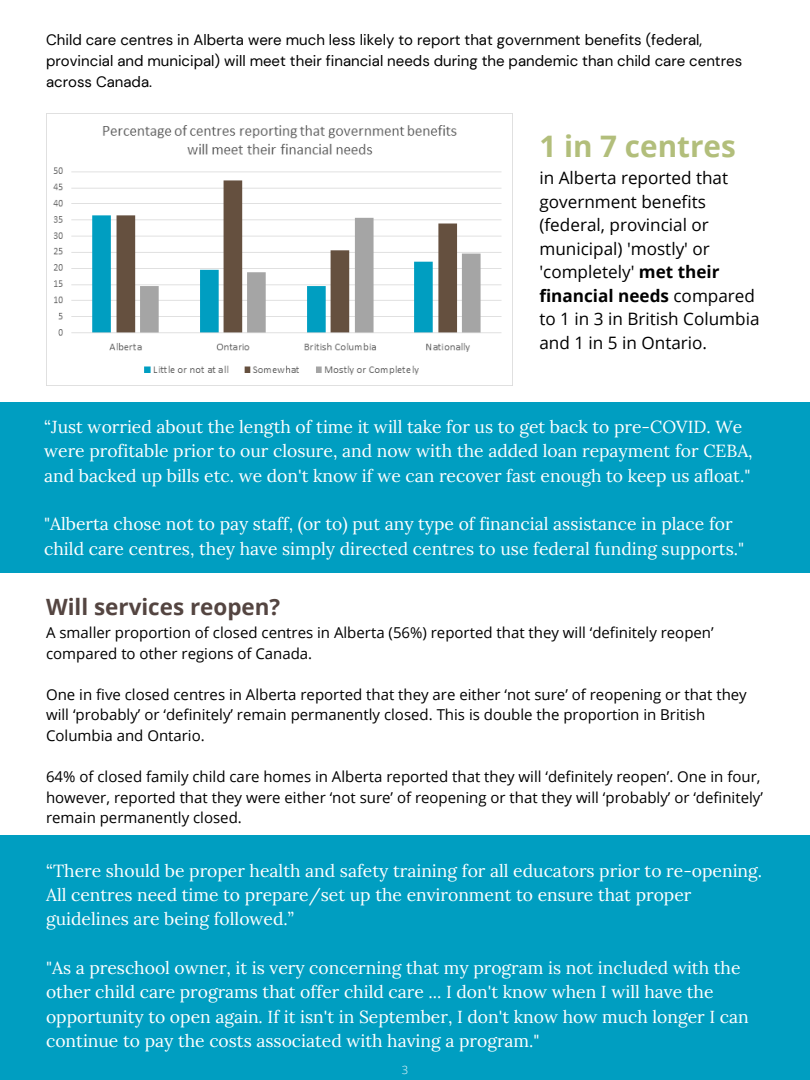
<style>
.page{position:relative;width:810px;height:1080px;background:#fff}
.page>*{position:absolute;margin:0;border:0;box-sizing:border-box;transform-origin:0 0}
.t1{font:700 29.62px "Open Sans";color:#b2be7b}
.t2{font:700 22.44px "Open Sans";color:#544541}
.t3{font:17.5px/24.4px "Lora";color:#fff}
.t4{font:17.12px/23.6px "Open Sans";color:#000}
.t5{font:15px/20.6px "Open Sans";color:#000}
.t6{font:15px/20.6px "DM Sans";color:#000}
.t7{font:300 11.25px "Open Sans";color:#fff}
.s1{font-weight:700}
</style>
<div class="page">
<div style="left:0;top:402px;width:810px;height:171px;background:#009ec1"></div>
<div style="left:0;top:835px;width:810px;height:245px;background:#009ec1"></div>
<img style="left:46px;top:113px;width:466px;height:272px">
<p class="t6" style="left:46px;top:30px;width:698px">Child care centres in Alberta were much less likely to report that government benefits (federal, provincial and municipal) will meet their financial needs during the pandemic than child care centres across Canada.</p>
<h1 class="t1" style="left:539px;top:125px;width:198px">1 in 7 centres</h1>
<p class="t4" style="left:539px;top:166px;width:222px">in Alberta reported that government benefits (federal, provincial or municipal) 'mostly' or 'completely' <span class="s1">met their financial needs</span> compared to 1 in 3 in British Columbia and 1 in 5 in Ontario.</p>
<p class="t3" style="left:44px;top:414px;width:710px">“Just worried about the length of time it will take for us to get back to pre-COVID. We were profitable prior to our closure, and now with the added loan repayment for CEBA, and backed up bills etc. we don't know if we can recover fast enough to keep us afloat."</p>
<p class="t3" style="left:44px;top:512px;width:701px">"Alberta chose not to pay staff, (or to) put any type of financial assistance in place for child care centres, they have simply directed centres to use federal funding supports."</p>
<p class="t2" style="left:46px;top:591px;width:236px">Will services reopen?</p>
<p class="t5" style="left:46px;top:622px;width:669px">A smaller proportion of closed centres in Alberta (56%) reported that they will ‘definitely reopen’ compared to other regions of Canada.</p>
<p class="t5" style="left:46px;top:684px;width:702px">One in five closed centres in Alberta reported that they are either ‘not sure’ of reopening or that they will ‘probably’ or ‘definitely’ remain permanently closed. This is double the proportion in British<br>Columbia and Ontario.</p>
<p class="t5" style="left:46px;top:766px;width:718px">64% of closed family child care homes in Alberta reported that they will ‘definitely reopen’. One in four, however, reported that they were either ‘not sure’ of reopening or that they will ‘probably’ or ‘definitely’ remain permanently closed.</p>
<p class="t3" style="left:46px;top:858px;width:718px">“There should be proper health and safety training for all educators prior to re-opening.<br>All centres need time to prepare/set up the environment to ensure that proper guidelines are being followed.”</p>
<p class="t3" style="left:46px;top:955px;width:704px">"As a preschool owner, it is very concerning that my program is not included with the other child care programs that offer child care ... I don't know when I will have the opportunity to open again. If it isn't in September, I don't know how much longer I can continue to pay the costs associated with having a program."</p>
<p class="t7" style="left:402px;top:1062px;width:8px">3</p>
</div>
